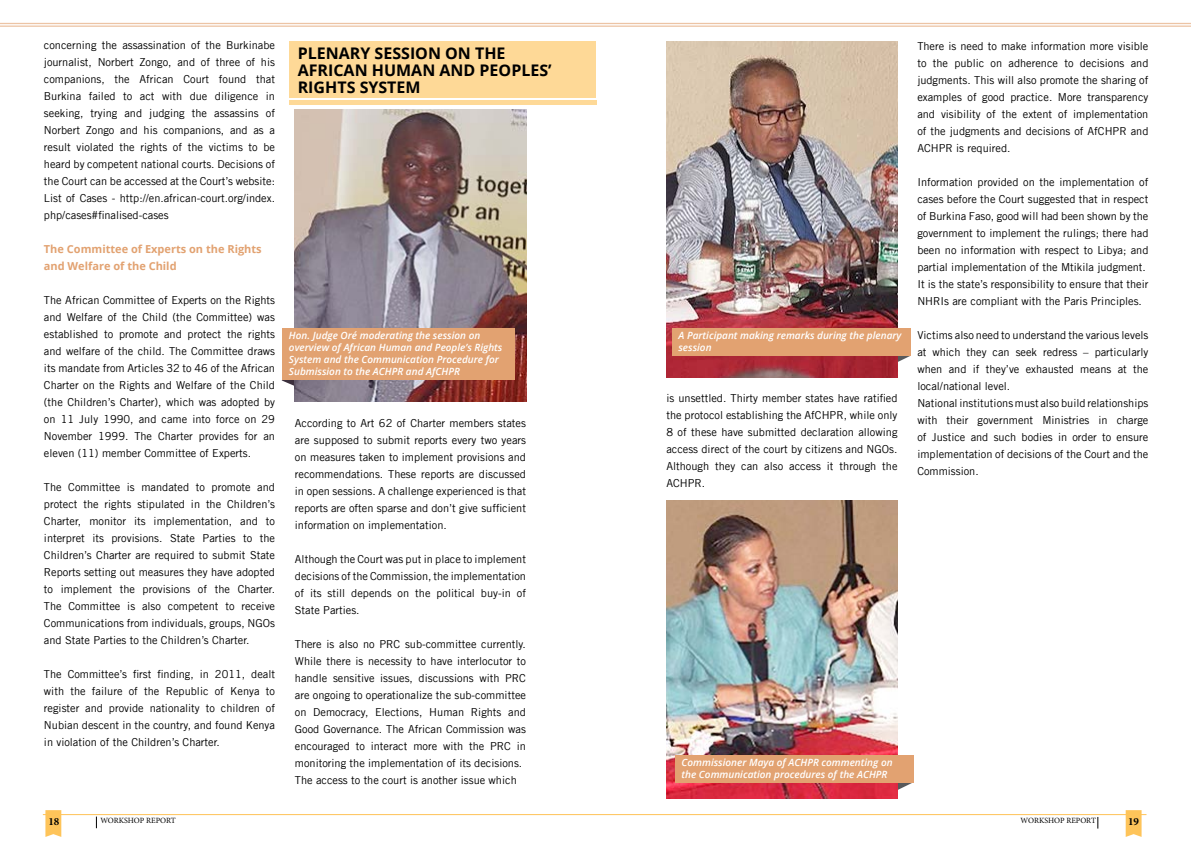
<style>
.page{position:relative;width:1191px;height:842px;background:#fff}
.page>*{position:absolute;margin:0;border:0;box-sizing:border-box;transform-origin:0 0}
.t1{font:700 16px/17px "Open Sans";color:#000}
.t2{font:11px/17px "Trade Gothic LT";color:#000;text-align:justify}
.t3{font:700 11px/17px "Open Sans";color:#e2a271}
.t4{font:700 11px "Minion Pro";color:#000}
.t5{font:italic 600 10px/12px "Open Sans";color:#fff}
.t6{font:8px "Minion Pro";letter-spacing:-.01em;color:#000}
</style>
<div class="page">
<hr style="left:0;top:23px;width:1191px;height:1px;background:#e2a271">
<hr style="left:0;top:26px;width:1191px;height:1px;background:#e2a271">
<hr style="left:43px;top:814px;width:1103px;height:1px;background:#fec45a">
<svg style="left:45px;top:810px;width:16px;height:27px"></svg>
<svg style="left:1125px;top:810px;width:16px;height:27px"></svg>
<svg style="left:96px;top:816px;width:1px;height:12px"></svg>
<div style="left:289px;top:41px;width:306px;height:57px;background:#fed997"></div>
<svg style="left:898px;top:782px;width:15px;height:8px"></svg>
<svg style="left:897px;top:356px;width:13px;height:8px"></svg>
<svg style="left:281px;top:379px;width:14px;height:8px"></svg>
<img style="left:295px;top:109px;width:231px;height:292px">
<div style="left:281px;top:328px;width:233px;height:51px;background:#e2a271"></div>
<img style="left:666px;top:41px;width:231px;height:336px">
<div style="left:672px;top:329px;width:238px;height:27px;background:#e2a271"></div>
<img style="left:666px;top:500px;width:232px;height:298px">
<div style="left:675px;top:755px;width:238px;height:27px;background:#e2a271"></div>
<hr style="left:289px;top:100px;width:307px;height:4px;background:#fed997">
<p class="t2" style="left:44px;top:36px;width:233px">concerning the assassination of the Burkinabe journalist, Norbert Zongo, and of three of his companions, the African Court found that Burkina failed to act with due diligence in seeking, trying and judging the assassins of Norbert Zongo and his companions, and as a result violated the rights of the victims to be heard by competent national courts. Decisions of the Court can be accessed at the Court’s website:<br>List of Cases - http://en.african-court.org/index. php/cases#finalised-cases</p>
<p class="t3" style="left:44px;top:240px;width:219px">The Committee of Experts on the Rights and Welfare of the Child</p>
<p class="t2" style="left:44px;top:291px;width:233px">The African Committee of Experts on the Rights and Welfare of the Child (the Committee) was established to promote and protect the rights and welfare of the child. The Committee draws its mandate from Articles 32 to 46 of the African Charter on the Rights and Welfare of the Child (the Children’s Charter), which was adopted by on 11 July 1990, and came into force on 29<br>November 1999. The Charter provides for an eleven (11) member Committee of Experts.</p>
<p class="t2" style="left:44px;top:478px;width:233px">The Committee is mandated to promote and protect the rights stipulated in the Children’s Charter, monitor its implementation, and to interpret its provisions. State Parties to the Children’s Charter are required to submit State Reports setting out measures they have adopted to implement the provisions of the Charter.<br>The Committee is also competent to receive Communications from individuals, groups, NGOs and State Parties to the Children’s Charter.</p>
<p class="t2" style="left:44px;top:665px;width:233px">The Committee’s first finding, in 2011, dealt with the failure of the Republic of Kenya to register and provide nationality to children of Nubian descent in the country, and found Kenya in violation of the Children’s Charter.</p>
<h1 class="t1" style="left:298px;top:44px;width:255px">PLENARY SESSION ON THE<br>AFRICAN HUMAN AND PEOPLES’<br>RIGHTS SYSTEM</h1>
<p class="t5" style="left:289px;top:329px;width:215px">Hon. Judge Oré moderating the session on overview of African Human and People’s Rights System and the Communication Procedure for Submission to the ACHPR and AfCHPR</p>
<p class="t5" style="left:678px;top:330px;width:224px">A Participant making remarks during the plenary session</p>
<p class="t2" style="left:295px;top:415px;width:233px">According to Art 62 of Charter members states are supposed to submit reports every two years on measures taken to implement provisions and recommendations. These reports are discussed in open sessions. A challenge experienced is that reports are often sparse and don’t give sufficient information on implementation.</p>
<p class="t2" style="left:295px;top:551px;width:233px">Although the Court was put in place to implement decisions of the Commission, the implementation of its still depends on the political buy-in of State Parties.</p>
<p class="t2" style="left:295px;top:636px;width:233px;text-align:left">There is also no PRC sub-committee currently.<br>While there is necessity to have interlocutor to handle sensitive issues, discussions with PRC are ongoing to operationalize the sub-committee on Democracy, Elections, Human Rights and Good Governance. The African Commission was encouraged to interact more with the PRC in monitoring the implementation of its decisions.<br>The access to the court is another issue which</p>
<p class="t2" style="left:666px;top:390px;width:233px">is unsettled. Thirty member states have ratified the protocol establishing the AfCHPR, while only 8 of these have submitted declaration allowing access direct of the court by citizens and NGOs.<br>Although they can also access it through the ACHPR.</p>
<p class="t5" style="left:681px;top:756px;width:213px">Commissioner Maya of ACHPR commenting on the Communication procedures of the ACHPR</p>
<p class="t2" style="left:917px;top:38px;width:233px">There is need to make information more visible to the public on adherence to decisions and judgments. This will also promote the sharing of examples of good practice. More transparency and visibility of the extent of implementation of the judgments and decisions of AfCHPR and ACHPR is required.</p>
<p class="t2" style="left:917px;top:174px;width:233px;text-align:left">Information provided on the implementation of cases before the Court suggested that in respect of Burkina Faso, good will had been shown by the government to implement the rulings; there had been no information with respect to Libya; and partial implementation of the Mtikila judgment.<br>It is the state’s responsibility to ensure that their NHRIs are compliant with the Paris Principles.</p>
<p class="t2" style="left:917px;top:327px;width:233px;text-align:left">Victims also need to understand the various levels at which they can seek redress – particularly when and if they’ve exhausted means at the local/national level.<br>National institutions must also build relationships with their government Ministries in charge of Justice and such bodies in order to ensure implementation of decisions of the Court and the Commission.</p>
<p class="t4" style="left:48px;top:814px;width:12px">18</p>
<p class="t6" style="left:100px;top:815px;width:77px">WORKSHOP REPORT</p>
<p class="t6" style="left:1020px;top:815px;width:77px">WORKSHOP REPORT</p>
<p class="t4" style="left:1128px;top:814px;width:12px">19</p>
</div>
